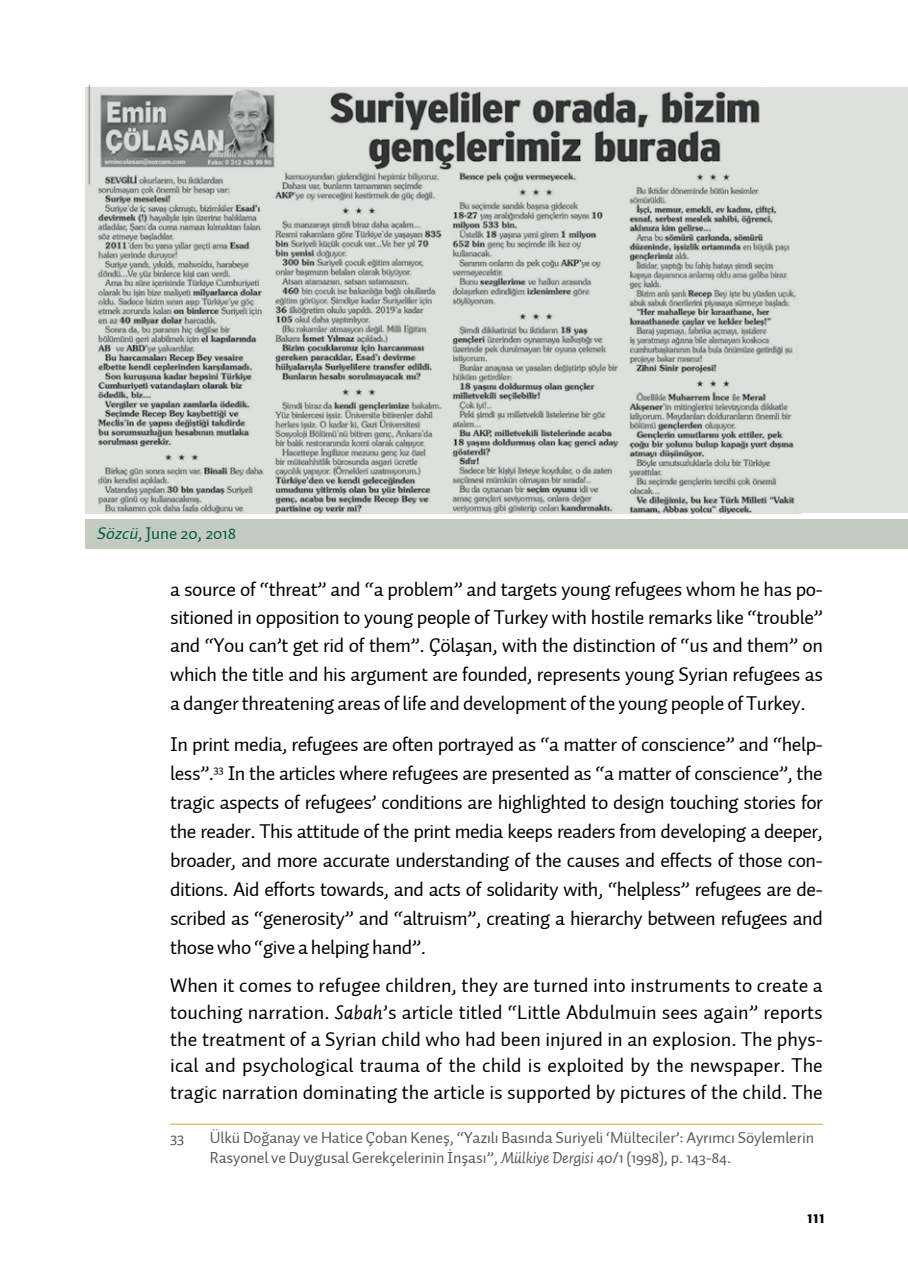
<style>
.page{position:relative;width:908px;height:1276px;background:#fff}
.page>*{position:absolute;margin:0;border:0;box-sizing:border-box;transform-origin:0 0}
.t1{font:20px/29px "Auto 2 TR Regular";letter-spacing:-.02em;color:#000;text-align:justify}
.t2{font:700 20px "Mr Eaves San OT";color:#000}
.t3{font:17px "Auto 2 TR Regular";color:#005d38}
.t4{font:16px/19.2px "Auto 2 TR Regular";letter-spacing:-.01em;color:#58595b}
.s1{font-style:italic}
</style>
<div class="page">
<hr style="left:170px;top:1123px;width:652px;height:1px;background:#c8a841">
<div style="left:85px;top:519px;width:822px;height:29px;background:#c3cbc1"></div>
<div style="left:85px;top:87px;width:822px;height:426px;background:#dde0db"></div>
<img style="left:88px;top:87px;width:708px;height:426px">
<p class="t3" style="left:96px;top:523px;width:141px"><span class="s1">Sözcü,</span>June 20, 2018</p>
<p class="t1" style="left:170px;top:575px;width:654px">a source of “threat” and “a problem” and targets young refugees whom he has po&shy;sitioned in opposition to young people of Turkey with hostile remarks like “trouble” and “You can’t get rid of them”. Çölaşan, with the distinction of “us and them” on which the title and his argument are founded, represents young Syrian refugees as a danger threatening areas of life and development of the young people of Turkey.</p>
<p class="t1" style="left:170px;top:730px;width:654px">In print media, refugees are often portrayed as “a matter of conscience” and “help&shy;less”.<sup>33</sup> In the articles where refugees are presented as “a matter of conscience”, the tragic aspects of refugees’ conditions are highlighted to design touching stories for the reader. This attitude of the print media keeps readers from developing a deeper, broader, and more accurate understanding of the causes and effects of those con&shy;ditions. Aid efforts towards, and acts of solidarity with, “helpless” refugees are de&shy;scribed as “generosity” and “altruism”, creating a hierarchy between refugees and those who “give a helping hand”.</p>
<p class="t1" style="left:170px;top:972px;width:654px;line-height:26.6px">When it comes to refugee children, they are turned into instruments to create a touching narration. <span class="s1">Sabah</span>’s article titled “Little Abdulmuin sees again” reports the treatment of a Syrian child who had been injured in an explosion. The phys&shy;ical and psychological trauma of the child is exploited by the newspaper. The tragic narration dominating the article is supported by pictures of the child. The</p>
<p class="t4" style="left:170px;top:1128px;width:16px">33</p>
<p class="t4" style="left:210px;top:1128px;width:605px">Ülkü Doğanay ve Hatice Çoban Keneş, “Yazılı Basında Suriyeli ‘Mülteciler’: Ayrımcı Söylemlerin<br>Rasyonel ve Duygusal Gerekçelerinin İnşası”, <span class="s1">Mülkiye Dergisi</span> 40/1 (1998), p. 143-84.</p>
<p class="t2" style="left:806px;top:1206px;width:19px">111</p>
</div>
